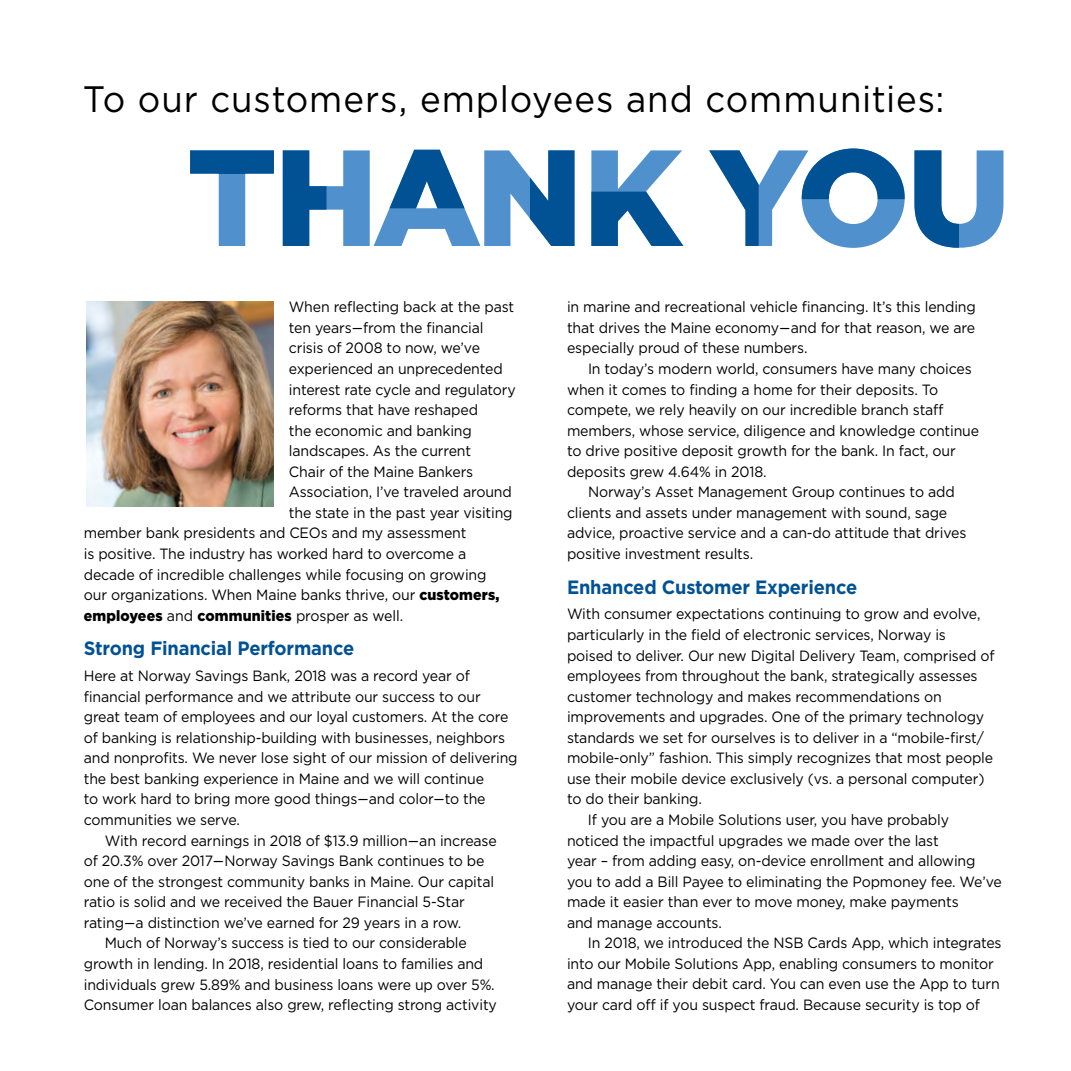
<style>
.page{position:relative;width:1071px;height:1071px;background:#fff}
.page>*{position:absolute;margin:0;border:0;box-sizing:border-box;transform-origin:0 0}
.t1{font:900 136.5px "Gotham";letter-spacing:-.03em;color:#5091cd}
.t2{font:36.75px "Gotham";letter-spacing:.025em;color:#000;scale:.95 1}
.t3{font:700 19.25px "Gotham";letter-spacing:-.01em;color:#005295;scale:.95 1}
.t4{font:14.88px/20.5px "Gotham";letter-spacing:-.01em;color:#000;scale:.95 1}
.t5{font:900 14.88px "Gotham";letter-spacing:.01em;color:#000;scale:.95 1}
.s1{font-weight:900}
.s2{font-weight:400}
</style>
<div class="page">
<img style="left:87px;top:301px;width:186px;height:205px">
<svg style="left:190px;top:150px;width:84px;height:24px;background:#075798"></svg>
<svg style="left:283px;top:150px;width:43px;height:96px"></svg>
<svg style="left:389px;top:150px;width:76px;height:58px"></svg>
<svg style="left:530px;top:150px;width:44px;height:96px"></svg>
<svg style="left:591px;top:192px;width:92px;height:54px"></svg>
<svg style="left:709px;top:150px;width:50px;height:96px"></svg>
<svg style="left:802px;top:149px;width:103px;height:50px"></svg>
<svg style="left:915px;top:150px;width:44px;height:98px"></svg>
<p class="t2" style="left:83px;top:76px;width:909px">To our customers, employees and communities:</p>
<p class="t1" style="left:187px;top:104px;width:825px">THANK YOU</p>
<p class="t4" style="left:289px;top:296px;width:239px">When reflecting back at the past</p>
<p class="t4" style="left:289px;top:317px;width:206px">ten years—from the financial</p>
<p class="t4" style="left:289px;top:338px;width:203px">crisis of 2008 to now, we’ve</p>
<p class="t4" style="left:289px;top:358px;width:227px">experienced an unprecedented</p>
<p class="t4" style="left:289px;top:379px;width:240px">interest rate cycle and regulatory</p>
<p class="t4" style="left:289px;top:399px;width:201px">reforms that have reshaped</p>
<p class="t4" style="left:289px;top:420px;width:194px">the economic and banking</p>
<p class="t4" style="left:289px;top:440px;width:193px">landscapes. As the current</p>
<p class="t4" style="left:289px;top:461px;width:196px">Chair of the Maine Bankers</p>
<p class="t4" style="left:289px;top:481px;width:236px">Association, I’ve traveled around</p>
<p class="t4" style="left:289px;top:502px;width:237px">the state in the past year visiting</p>
<p class="t4" style="left:84px;top:523px;width:404px">member bank presidents and CEOs and my assessment</p>
<p class="t4" style="left:84px;top:543px;width:404px">is positive. The industry has worked hard to overcome a</p>
<p class="t4" style="left:84px;top:564px;width:425px">decade of incredible challenges while focusing on growing</p>
<p class="t4" style="left:84px;top:584px;width:439px">our organizations. When Maine banks thrive, our <span class="s1">customers,</span></p>
<p class="t5" style="left:84px;top:605px;width:338px">employees <span class="s2">and</span> communities <span class="s2">prosper as well.</span></p>
<p class="t3" style="left:84px;top:636px;width:286px">Strong Financial Performance</p>
<p class="t4" style="left:84px;top:665px;width:458px">Here at Norway Savings Bank, 2018 was a record year of financial performance and we attribute our success to our great team of employees and our loyal customers. At the core of banking is relationship-building with businesses, neighbors and nonprofits. We never lose sight of our mission of delivering the best banking experience in Maine and we will continue<br>to work hard to bring more good things—and color—to the communities we serve.</p>
<p class="t4" style="left:84px;top:830px;width:436px;text-indent:21px">With record earnings in 2018 of $13.9 million—an increase of 20.3% over 2017—Norway Savings Bank continues to be one of the strongest community banks in Maine. Our capital ratio is solid and we received the Bauer Financial 5-Star rating—a distinction we’ve earned for 29 years in a row.</p>
<p class="t4" style="left:84px;top:933px;width:436px;text-indent:21px">Much of Norway’s success is tied to our considerable growth in lending. In 2018, residential loans to families and individuals grew 5.89% and business loans were up over 5%.<br>Consumer loan balances also grew, reflecting strong activity</p>
<p class="t4" style="left:567px;top:296px;width:432px;text-align:justify">in marine and recreational vehicle financing. It’s this lending that drives the Maine economy—and for that reason, we are especially proud of these numbers.</p>
<p class="t4" style="left:567px;top:358px;width:435px;text-indent:21px">In today’s modern world, consumers have many choices when it comes to finding a home for their deposits. To compete, we rely heavily on our incredible branch staff members, whose service, diligence and knowledge continue to drive positive deposit growth for the bank. In fact, our deposits grew 4.64% in 2018.</p>
<p class="t4" style="left:567px;top:481px;width:422px;text-indent:21px">Norway’s Asset Management Group continues to add clients and assets under management with sound, sage advice, proactive service and a can-do attitude that drives positive investment results.</p>
<p class="t3" style="left:567px;top:574px;width:307px">Enhanced Customer Experience</p>
<p class="t4" style="left:567px;top:604px;width:452px">With consumer expectations continuing to grow and evolve, particularly in the field of electronic services, Norway is poised to deliver. Our new Digital Delivery Team, comprised of employees from throughout the bank, strategically assesses customer technology and makes recommendations on improvements and upgrades. One of the primary technology standards we set for ourselves is to deliver in a “mobile-first/ mobile-only” fashion. This simply recognizes that most people use their mobile device exclusively (vs. a personal computer) to do their banking.</p>
<p class="t4" style="left:567px;top:809px;width:459px;text-indent:21px">If you are a Mobile Solutions user, you have probably noticed the impactful upgrades we made over the last<br>year – from adding easy, on-device enrollment and allowing you to add a Bill Payee to eliminating the Popmoney fee. We’ve made it easier than ever to move money, make payments<br>and manage accounts.</p>
<p class="t4" style="left:567px;top:932px;width:459px;text-indent:21px">In 2018, we introduced the NSB Cards App, which integrates into our Mobile Solutions App, enabling consumers to monitor and manage their debit card. You can even use the App to turn your card off if you suspect fraud. Because security is top of</p>
</div>
